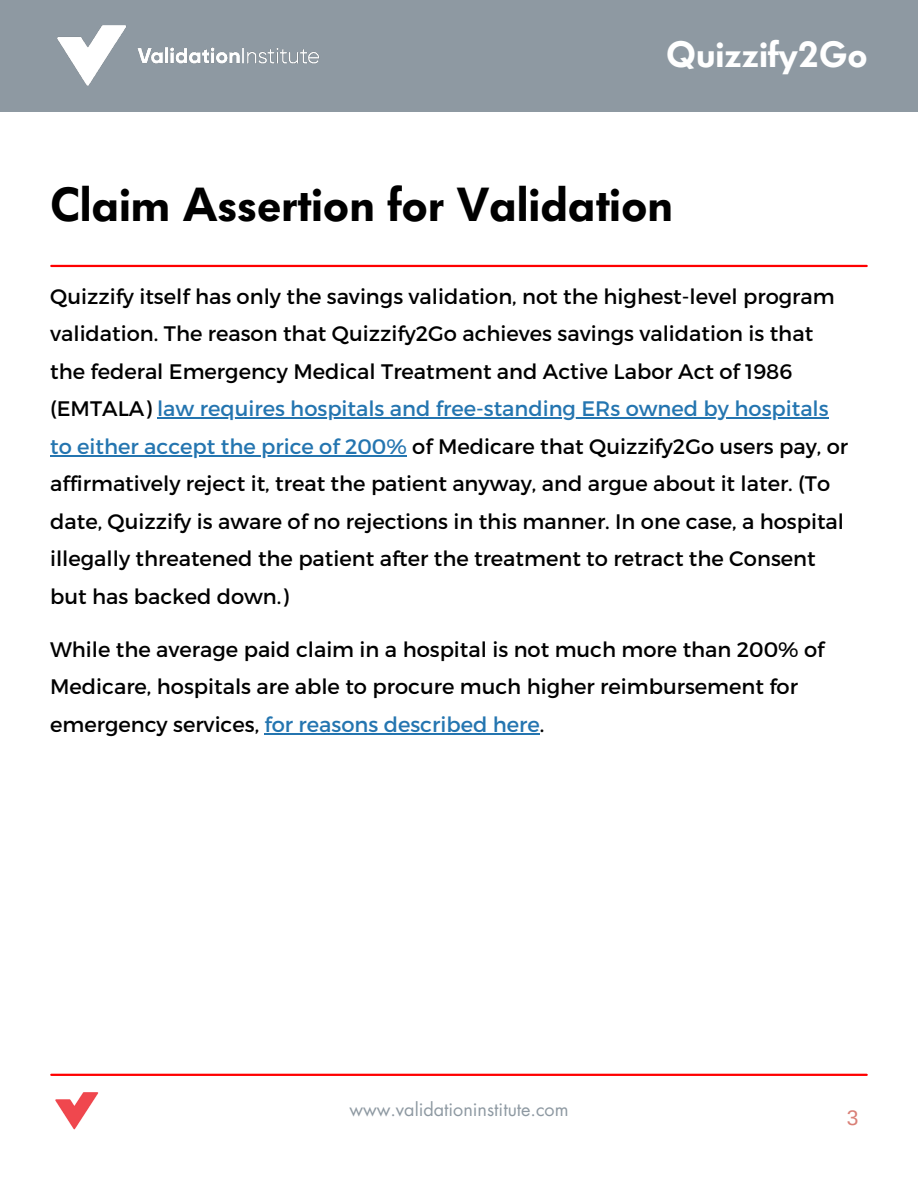
<style>
.page{position:relative;width:918px;height:1188px;background:#fff}
.page>*{position:absolute;margin:0;border:0;box-sizing:border-box;transform-origin:0 0}
.t1{font:600 47.25px "Futura BQ";color:#000}
.t2{font:600 36px "Futura BQ";color:#fff}
.t3{font:21px/37.5px "Montserrat";color:#000}
.t4{font:21px "Arimo";color:#d97f76}
.t5{font:18px "Futura LT";color:#8e99a2}
.s1{color:#2475b0}
</style>
<div class="page">
<div style="left:0;top:0;width:918px;height:112px;background:#8e99a2"></div>
<img style="left:57px;top:25px;width:262px;height:61px">
<hr style="left:51px;top:1074px;width:816px;height:2px;background:#f00">
<img style="left:55px;top:1092px;width:44px;height:38px">
<hr style="left:157px;top:418px;width:672px;height:1px;background:#2475b0">
<hr style="left:50px;top:455px;width:357px;height:2px;background:#2475b0">
<hr style="left:265px;top:733px;width:275px;height:2px;background:#2475b0">
<hr style="left:51px;top:265px;width:816px;height:2px;background:#f00">
<h3 class="t2" style="left:666px;top:33px;width:203px">Quizzify2Go</h3>
<p class="t1" style="left:50px;top:177px;width:625px">Claim Assertion for Validation</p>
<p class="t3" style="left:50px;top:276px;width:786px">Quizzify itself has only the savings validation, not the highest-level program validation. The reason that Quizzify2Go achieves savings validation is that the federal Emergency Medical Treatment and Active Labor Act of 1986 (EMTALA) <span class="s1">law requires hospitals and free-standing ERs owned by hospitals</span></p>
<h1 class="t3" style="left:50px;top:426px;width:799px"><span class="s1">to either accept the price of 200%</span> of Medicare that Quizzify2Go users pay, or affirmatively reject it, treat the patient anyway, and argue about it later. (To date, Quizzify is aware of no rejections in this manner. In one case, a hospital illegally threatened the patient after the treatment to retract the Consent but has backed down.)</h1>
<h1 class="t3" style="left:50px;top:629px;width:776px">While the average paid claim in a hospital is not much more than 200% of<br>Medicare, hospitals are able to procure much higher reimbursement for emergency services, <span class="s1">for reasons described here</span>.</h1>
<p class="t5" style="left:349px;top:1098px;width:221px">www.validationinstitute.com</p>
<h3 class="t4" style="left:847px;top:1106px;width:13px">3</h3>
</div>
